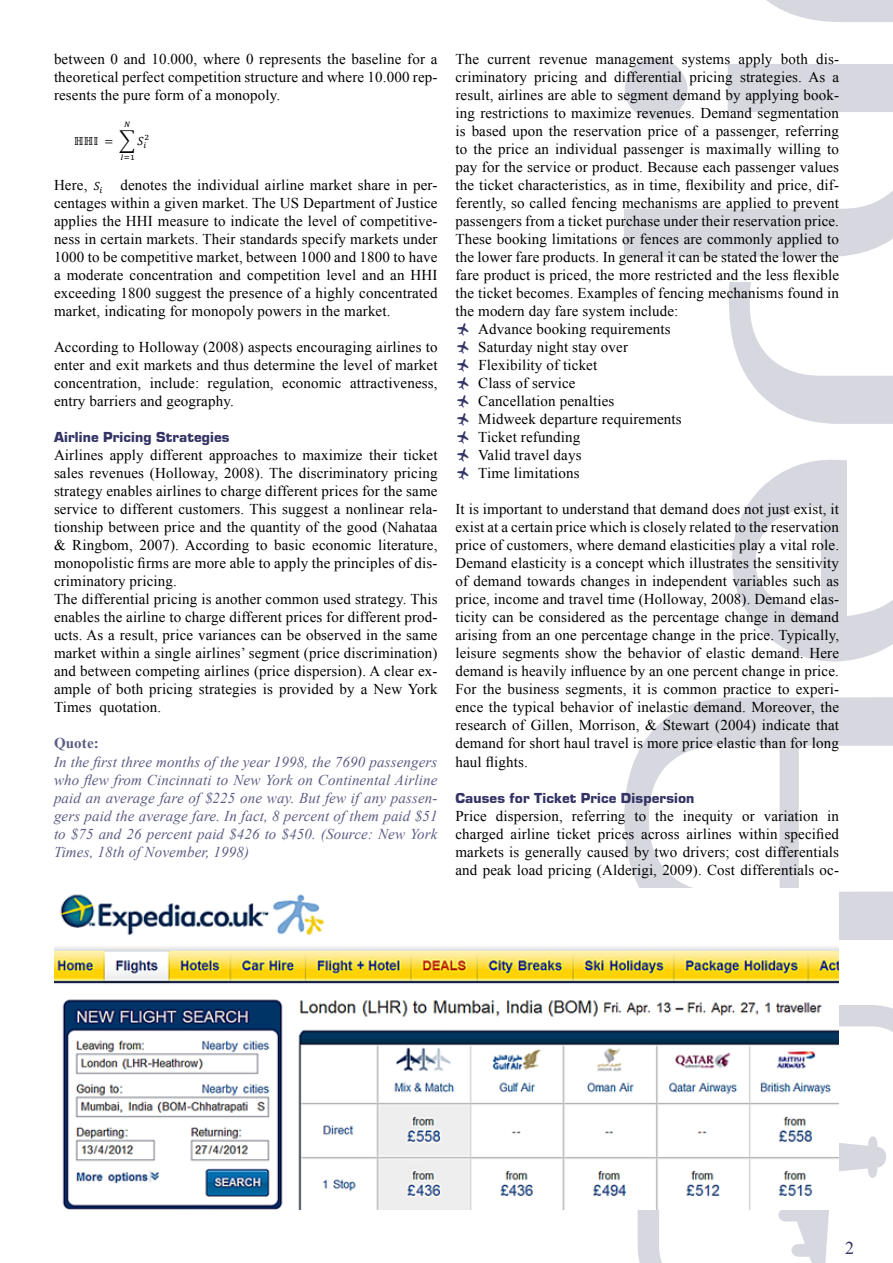
<style>
.page{position:relative;width:893px;height:1263px;background:#fff}
.page>*{position:absolute;margin:0;border:0;box-sizing:border-box;transform-origin:0 0}
.t1{font:18px "Times New Roman";color:#333365}
.t2{font:15px/18px "Times New Roman";letter-spacing:.01em;color:#000;text-align:justify}
.t3{font:italic 15px/18px "Times New Roman";letter-spacing:.01em;color:#5c5c84;text-align:justify}
.t4{font:900 15px "Eurostile";letter-spacing:.01em;color:#333365}
.t5{font:700 15px "Times New Roman";letter-spacing:.01em;color:#5c5c84}
</style>
<div class="page">
<svg style="left:638px;top:1005px;width:255px;height:258px"></svg>
<svg style="left:624px;top:697px;width:269px;height:243px"></svg>
<svg style="left:732px;top:460px;width:161px;height:202px"></svg>
<svg style="left:729px;top:282px;width:164px;height:142px"></svg>
<svg style="left:624px;top:191px;width:269px;height:66px"></svg>
<svg style="left:625px;top:58px;width:268px;height:62px"></svg>
<svg style="left:766px;top:0;width:127px;height:22px"></svg>
<svg style="left:688px;top:1036px;width:198px;height:227px"></svg>
<img style="left:54px;top:888px;width:785px;height:321px">
<p class="t2" style="left:54px;top:50px;width:385px">between 0 and 10.000, where 0 represents the baseline for a theoretical perfect competition structure and where 10.000 rep&shy;resents the pure form of a monopoly.</p>
<p class="t2" style="left:54px;top:176px;width:385px;text-indent:66px">denotes the individual airline market share in per&shy;centages within a given market. The US Department of Justice applies the HHI measure to indicate the level of competitive&shy;ness in certain markets. Their standards specify markets under 1000 to be competitive market, between 1000 and 1800 to have a moderate concentration and competition level and an HHI exceeding 1800 suggest the presence of a highly concentrated market, indicating for monopoly powers in the market.</p>
<p class="t2" style="left:54px;top:338px;width:385px">According to Holloway (2008) aspects encouraging airlines to enter and exit markets and thus determine the level of market concentration, include: regulation, economic attractiveness, entry barriers and geography.</p>
<p class="t4" style="left:54px;top:429px;width:177px">Airline Pricing Strategies</p>
<p class="t2" style="left:54px;top:446px;width:385px;text-align:left">Airlines apply different approaches to maximize their ticket sales revenues (Holloway, 2008). The discriminatory pricing strategy enables airlines to charge different prices for the same service to different customers. This suggest a nonlinear rela&shy;tionship between price and the quantity of the good (Nahataa &amp; Ringbom, 2007). According to basic economic literature, monopolistic firms are more able to apply the principles of dis&shy;criminatory pricing.<br>The differential pricing is another common used strategy. This enables the airline to charge different prices for different prod&shy;ucts. As a result, price variances can be observed in the same market within a single airlines’ segment (price discrimination) and between competing airlines (price dispersion). A clear ex&shy;ample of both pricing strategies is provided by a New York Times quotation.</p>
<p class="t5" style="left:54px;top:733px;width:46px">Quote:</p>
<p class="t3" style="left:54px;top:752px;width:385px">In the first three months of the year 1998, the 7690 passengers who flew from Cincinnati to New York on Continental Airline paid an average fare of $225 one way. But few if any passen&shy;gers paid the average fare. In fact, 8 percent of them paid $51 to $75 and 26 percent paid $426 to $450. (Source: New York Times, 18th of November, 1998)</p>
<p class="t2" style="left:54px;top:176px;width:35px">Here,</p>
<p class="t2" style="left:455px;top:50px;width:385px">The current revenue management systems apply both dis-</p>
<p class="t2" style="left:455px;top:68px;width:385px">criminatory pricing and differential pricing strategies. As a</p>
<p class="t2" style="left:455px;top:86px;width:385px">result, airlines are able to segment demand by applying book-</p>
<p class="t2" style="left:455px;top:104px;width:385px">ing restrictions to maximize revenues. Demand segmentation</p>
<p class="t2" style="left:455px;top:122px;width:385px">is based upon the reservation price of a passenger, referring</p>
<p class="t2" style="left:455px;top:140px;width:385px">to the price an individual passenger is maximally willing to</p>
<p class="t2" style="left:455px;top:158px;width:385px">pay for the service or product. Because each passenger values</p>
<p class="t2" style="left:455px;top:176px;width:385px">the ticket characteristics, as in time, flexibility and price, dif-</p>
<p class="t2" style="left:455px;top:194px;width:385px">ferently, so called fencing mechanisms are applied to prevent</p>
<p class="t2" style="left:455px;top:212px;width:385px">passengers from a ticket purchase under their reservation price.</p>
<p class="t2" style="left:455px;top:230px;width:385px">These booking limitations or fences are commonly applied to</p>
<p class="t2" style="left:455px;top:248px;width:385px">the lower fare products. In general it can be stated the lower the</p>
<p class="t2" style="left:455px;top:266px;width:385px">fare product is priced, the more restricted and the less flexible</p>
<p class="t2" style="left:455px;top:284px;width:385px">the ticket becomes. Examples of fencing mechanisms found in</p>
<p class="t2" style="left:455px;top:302px;width:224px">the modern day fare system include:</p>
<p class="t2" style="left:478px;top:320px;width:194px">Advance booking requirements</p>
<p class="t2" style="left:478px;top:338px;width:151px">Saturday night stay over</p>
<p class="t2" style="left:478px;top:356px;width:120px">Flexibility of ticket</p>
<p class="t2" style="left:478px;top:374px;width:99px">Class of service</p>
<p class="t2" style="left:478px;top:392px;width:138px">Cancellation penalties</p>
<p class="t2" style="left:478px;top:410px;width:205px">Midweek departure requirements</p>
<p class="t2" style="left:478px;top:428px;width:104px">Ticket refunding</p>
<p class="t2" style="left:478px;top:446px;width:105px">Valid travel days</p>
<p class="t2" style="left:478px;top:464px;width:103px">Time limitations</p>
<p class="t2" style="left:455px;top:500px;width:385px">It is important to understand that demand does not just exist, it exist at a certain price which is closely related to the reservation price of customers, where demand elasticities play a vital role.<br>Demand elasticity is a concept which illustrates the sensitivity of demand towards changes in independent variables such as price, income and travel time (Holloway, 2008). Demand elas&shy;ticity can be considered as the percentage change in demand arising from an one percentage change in the price. Typically, leisure segments show the behavior of elastic demand. Here demand is heavily influence by an one percent change in price.<br>For the business segments, it is common practice to experi&shy;ence the typical behavior of inelastic demand. Moreover, the research of Gillen, Morrison, &amp; Stewart (2004) indicate that demand for short haul travel is more price elastic than for long haul flights.</p>
<p class="t4" style="left:455px;top:789px;width:240px">Causes for Ticket Price Dispersion</p>
<p class="t2" style="left:455px;top:806px;width:385px">Price dispersion, referring to the inequity or variation in charged airline ticket prices across airlines within specified markets is generally caused by two drivers; cost differentials and peak load pricing (Alderigi, 2009). Cost differentials oc-</p>
<p class="t1" style="left:845px;top:1235px;width:10px">2</p>
</div>
